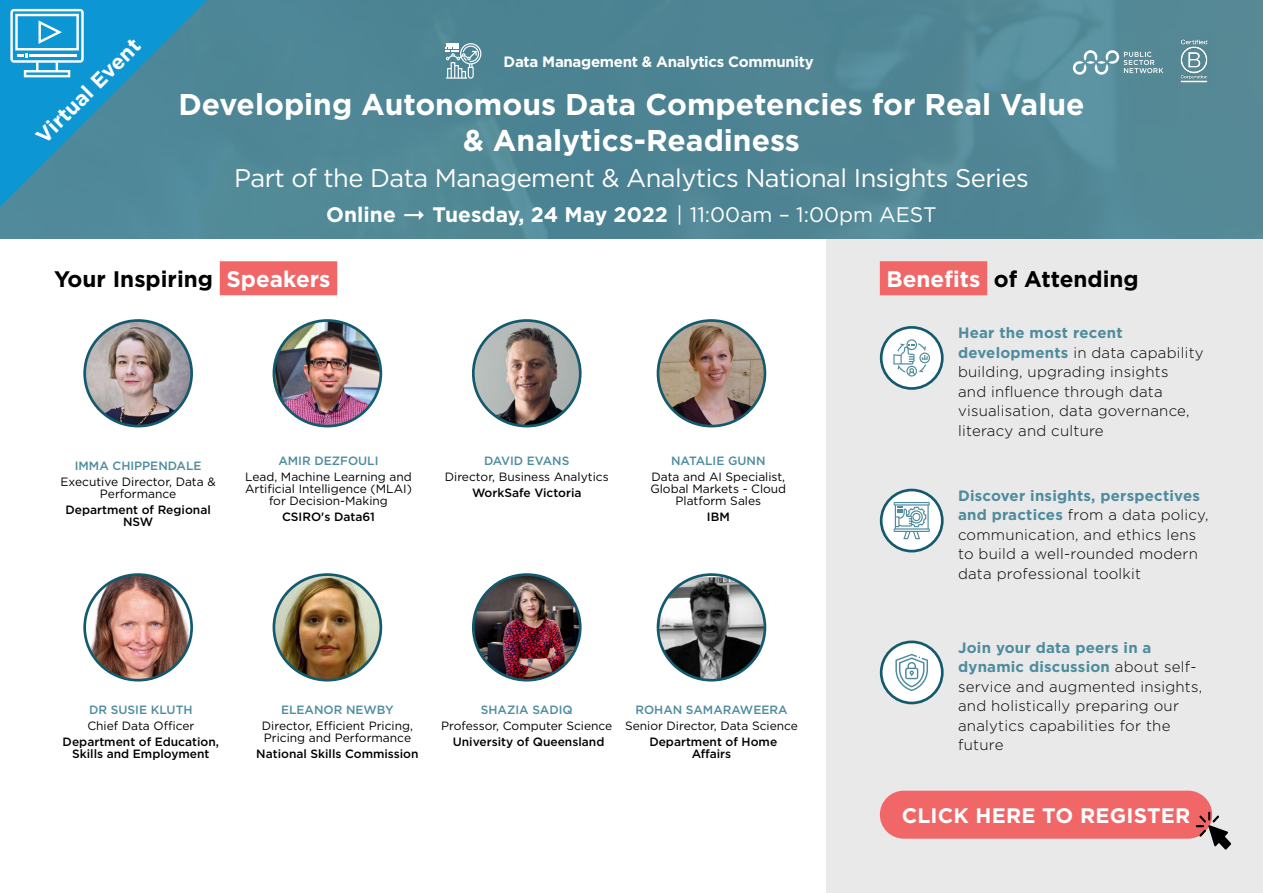
<style>
.page{position:relative;width:1263px;height:893px;background:#fff}
.page>*{position:absolute;margin:0;border:0;box-sizing:border-box;transform-origin:0 0}
.t1{font:700 30px/36px "Gotham";color:#fff;text-align:center}
.t2{font:25.5px "Gotham";letter-spacing:-.02em;color:#fff}
.t3{font:700 22.5px "Gotham";color:#000}
.t4{font:700 21px "Gotham";letter-spacing:.01em;color:#fff}
.t5{font:21px "Gotham";color:#fff}
.t6{font:300 15px/19.5px "Gotham";letter-spacing:.015em;color:#000}
.t7{font:700 15px "Gotham";letter-spacing:-.02em;color:#fff}
.t8{font:12px/12px "Gotham";color:#000;text-align:center}
.t9{font:500 12px/12px "Gotham";color:#000;text-align:center}
.t10{font:500 12px "Gotham";color:#4e8c9d}
.s1{font-weight:700}
.s2{color:#fff}
.s3{font-weight:700;color:#4e8c9d}
</style>
<div class="page">
<div style="left:826px;top:207px;width:437px;height:686px;background:#e9e9ea"></div>
<div style="left:880px;top:791px;width:332px;height:48px;background:#f16667;border-radius:24px"></div>
<svg style="left:1196px;top:812px;width:35px;height:38px"></svg>
<div style="left:880px;top:261px;width:107px;height:34px;background:#f16667"></div>
<div style="left:881px;top:327px;width:61px;height:61px;background:#fff;border-radius:50%"></div>
<div style="left:880px;top:326px;width:64px;height:64px;border:3px solid #145a6e;border-radius:50%"></div>
<svg style="left:893px;top:339px;width:37px;height:38px"></svg>
<div style="left:881px;top:490px;width:61px;height:61px;background:#fff;border-radius:50%"></div>
<div style="left:880px;top:489px;width:64px;height:63px;border:3px solid #145a6e;border-radius:50%"></div>
<svg style="left:894px;top:502px;width:36px;height:37px"></svg>
<div style="left:881px;top:642px;width:61px;height:61px;background:#fff;border-radius:50%"></div>
<div style="left:880px;top:640px;width:64px;height:64px;border:3px solid #145a6e;border-radius:50%"></div>
<svg style="left:895px;top:654px;width:33px;height:37px"></svg>
<div style="left:220px;top:261px;width:117px;height:34px;background:#f16667"></div>
<img style="left:274px;top:575px;width:107px;height:105px">
<div style="left:273px;top:573px;width:109px;height:108px;border:3px solid #145a6e;border-radius:50%"></div>
<img style="left:658px;top:575px;width:107px;height:105px">
<div style="left:657px;top:573px;width:109px;height:108px;border:3px solid #145a6e;border-radius:50%"></div>
<img style="left:473px;top:320px;width:107px;height:106px">
<div style="left:472px;top:319px;width:110px;height:108px;border:3px solid #145a6e;border-radius:50%"></div>
<img style="left:85px;top:576px;width:107px;height:104px">
<div style="left:83px;top:573px;width:110px;height:108px;border:3px solid #145a6e;border-radius:50%"></div>
<img style="left:658px;top:320px;width:107px;height:106px">
<div style="left:657px;top:319px;width:109px;height:108px;border:3px solid #145a6e;border-radius:50%"></div>
<img style="left:85px;top:320px;width:107px;height:106px">
<div style="left:83px;top:319px;width:110px;height:108px;border:3px solid #145a6e;border-radius:50%"></div>
<img style="left:274px;top:320px;width:107px;height:106px">
<div style="left:273px;top:319px;width:109px;height:108px;border:3px solid #145a6e;border-radius:50%"></div>
<img style="left:473px;top:576px;width:107px;height:104px">
<div style="left:472px;top:573px;width:110px;height:108px;border:3px solid #145a6e;border-radius:50%"></div>
<img style="left:0;top:0;width:1263px;height:238px">
<svg style="left:1073px;top:50px;width:90px;height:25px"></svg>
<img style="left:1176px;top:33px;width:35px;height:56px">
<svg style="left:0;top:0;width:207px;height:207px"></svg>
<svg style="left:446px;top:43px;width:35px;height:36px"></svg>
<svg style="left:404px;top:210px;width:20px;height:10px"></svg>
<h3 class="t4" style="left:30px;top:130px;width:139px;rotate:-45deg">Virtual Event</h3>
<p class="t7" style="left:504px;top:52px;width:312px">Data Management &amp; Analytics Community</p>
<h1 class="t1" style="left:178px;top:86px;width:908px">Developing Autonomous Data Competencies for Real Value &amp; Analytics-Readiness</h1>
<h2 class="t2" style="left:234px;top:161px;width:796px">Part of the Data Management &amp; Analytics National Insights Series</h2>
<h3 class="t4" style="left:326px;top:201px;width:71px">Online</h3>
<h3 class="t5" style="left:433px;top:201px;width:506px"><span class="s1">Tuesday, 24 May 2022</span> | 11:00am – 1:00pm AEST</h3>
<h3 class="t3" style="left:54px;top:264px;width:278px">Your Inspiring <span class="s2">Speakers</span></h3>
<p class="t10" style="left:75px;top:458px;width:128px">IMMA CHIPPENDALE</p>
<p class="t8" style="left:61px;top:475px;width:157px">Executive Director, Data &amp;<br>Performance</p>
<p class="t9" style="left:65px;top:504px;width:147px">Department of Regional<br>NSW</p>
<p class="t10" style="left:278px;top:453px;width:102px">AMIR DEZFOULI</p>
<p class="t8" style="left:245px;top:471px;width:168px">Lead, Machine Learning and<br>Artificial Intelligence (MLAI) for Decision-Making</p>
<p class="t9" style="left:282px;top:511px;width:94px">CSIRO's Data61</p>
<p class="t10" style="left:484px;top:453px;width:87px">DAVID EVANS</p>
<p class="t8" style="left:445px;top:471px;width:165px">Director, Business Analytics</p>
<p class="t9" style="left:472px;top:487px;width:111px">WorkSafe Victoria</p>
<p class="t10" style="left:671px;top:453px;width:96px">NATALIE GUNN</p>
<p class="t8" style="left:650px;top:471px;width:137px">Data and AI Specialist,<br>Global Markets - Cloud<br>Platform Sales</p>
<p class="t9" style="left:707px;top:511px;width:24px">IBM</p>
<p class="t10" style="left:89px;top:702px;width:105px">DR SUSIE KLUTH</p>
<p class="t8" style="left:87px;top:720px;width:108px">Chief Data Officer</p>
<p class="t9" style="left:63px;top:736px;width:158px">Department of Education,<br>Skills and Employment</p>
<p class="t10" style="left:281px;top:702px;width:114px">ELEANOR NEWBY</p>
<p class="t8" style="left:262px;top:720px;width:153px;text-align:left">Director, Efficient Pricing,<br>Pricing and Performance</p>
<p class="t9" style="left:256px;top:748px;width:164px">National Skills Commission</p>
<p class="t10" style="left:481px;top:702px;width:93px">SHAZIA SADIQ</p>
<p class="t8" style="left:441px;top:720px;width:173px">Professor, Computer Science</p>
<p class="t9" style="left:453px;top:736px;width:153px">University of Queensland</p>
<p class="t10" style="left:635px;top:702px;width:154px">ROHAN SAMARAWEERA</p>
<p class="t8" style="left:625px;top:720px;width:175px">Senior Director, Data Science</p>
<p class="t9" style="left:649px;top:736px;width:129px">Department of Home<br>Affairs</p>
<h3 class="t3" style="left:886px;top:264px;width:254px"><span class="s2">Benefits</span> of Attending</h3>
<p class="t6" style="left:958px;top:323px;width:247px"><span class="s3">Hear the most recent developments</span> in data capability building, upgrading insights<br>and influence through data visualisation, data governance, literacy and culture</p>
<p class="t6" style="left:958px;top:485px;width:252px"><span class="s3">Discover insights, perspectives and practices</span> from a data policy, communication, and ethics lens to build a well-rounded modern data professional toolkit</p>
<p class="t6" style="left:958px;top:637px;width:246px"><span class="s3">Join your data peers in a dynamic discussion</span> about self&shy;service and augmented insights, and holistically preparing our analytics capabilities for the future</p>
<h3 class="t4" style="left:902px;top:802px;width:290px">CLICK HERE TO REGISTER</h3>
</div>
